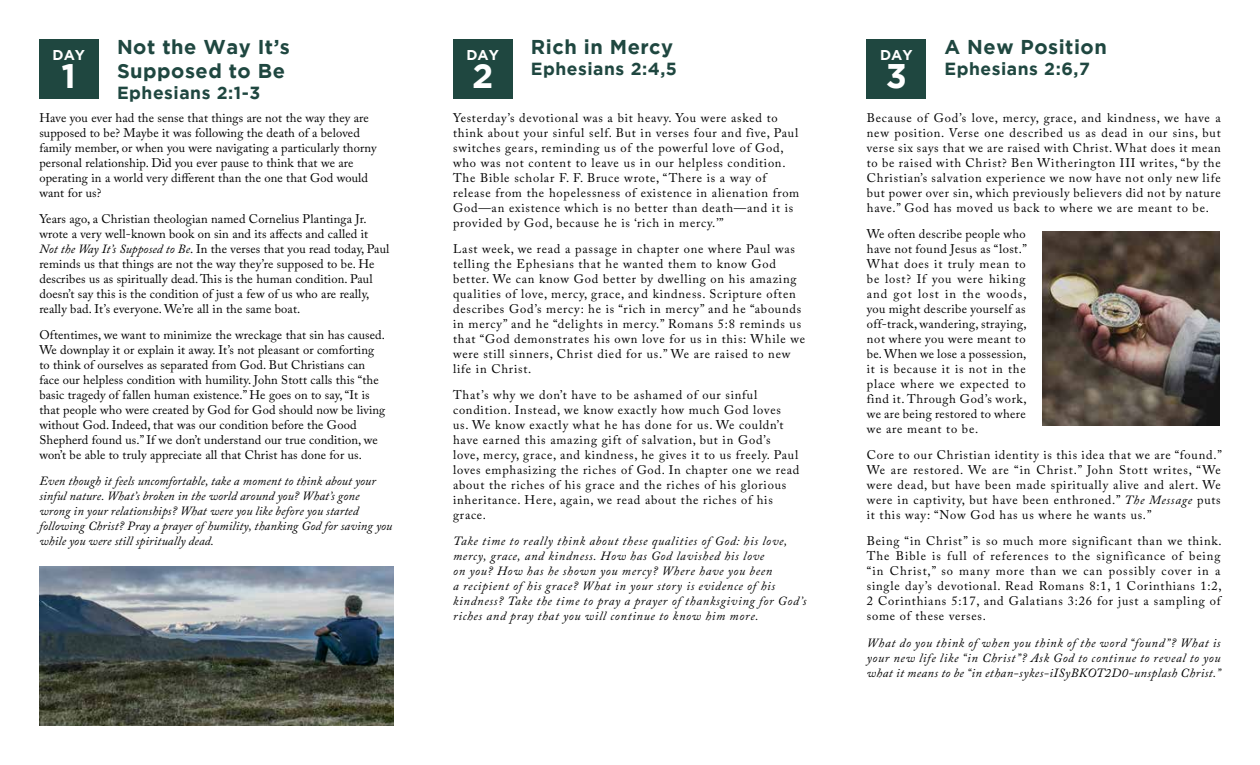
<style>
.page{position:relative;width:1260px;height:765px;background:#fff}
.page>*{position:absolute;margin:0;border:0;box-sizing:border-box;transform-origin:0 0}
.t1{font:700 34.12px "Gotham";color:#fff}
.t2{font:700 20px/24px "Gotham";letter-spacing:.025em;color:#1f4740}
.t3{font:700 17.5px "Gotham";letter-spacing:.03em;color:#1f4740}
.t4{font:700 14.25px "Gotham";color:#fff}
.t5{font:12.5px/15px "Adobe Caslon Pro";letter-spacing:.055em;color:#000101;text-align:justify}
.t6{font:12.5px/15px "Adobe Caslon Pro";letter-spacing:.01em;color:#000101}
.t7{font:italic 12.5px/15px "Adobe Caslon Pro";letter-spacing:.055em;color:#000101}
.t8{font:italic 12.5px/15px "Adobe Caslon Pro";letter-spacing:.01em;color:#000101}
.t9{font:italic 12.5px/15px "Adobe Caslon Pro";letter-spacing:.035em;color:#000101;text-align:justify}
.s1{font-style:italic}
</style>
<div class="page">
<div style="left:39px;top:39px;width:59px;height:60px;background:#1f4740"></div>
<div style="left:453px;top:39px;width:59px;height:60px;background:#1f4740"></div>
<div style="left:867px;top:39px;width:59px;height:60px;background:#1f4740"></div>
<img style="left:40px;top:566px;width:353px;height:160px">
<img style="left:1042px;top:232px;width:177px;height:193px">
<p class="t4" style="left:53px;top:47px;width:34px">DAY</p>
<h1 class="t1" style="left:62px;top:57px;width:16px">1</h1>
<h2 class="t2" style="left:117px;top:34px;width:174px">Not the Way It’s<br>Supposed to Be</h2>
<h3 class="t3" style="left:117px;top:83px;width:145px">Ephesians 2:1-3</h3>
<p class="t6" style="left:39px;top:110px;width:339px">Have you ever had the sense that things are not the way they are supposed to be? Maybe it was following the death of a beloved family member, or when you were navigating a particularly thorny personal relationship. Did you ever pause to think that we are operating in a world very different than the one that God would want for us?</p>
<p class="t6" style="left:39px;top:211px;width:351px">Years ago, a Christian theologian named Cornelius Plantinga Jr. wrote a very well-known book on sin and its affects and called it <span class="s1">Not the Way It’s Supposed to Be</span>. In the verses that you read today, Paul reminds us that things are not the way they’re supposed to be. He describes us as spiritually dead. This is the human condition. Paul doesn’t say this is the condition of just a few of us who are really, really bad. It’s everyone. We’re all in the same boat.</p>
<p class="t6" style="left:39px;top:327px;width:347px">Oftentimes, we want to minimize the wreckage that sin has caused.<br>We downplay it or explain it away. It’s not pleasant or comforting to think of ourselves as separated from God. But Christians can face our helpless condition with humility. John Stott calls this “the basic tragedy of fallen human existence.” He goes on to say, “It is that people who were created by God for God should now be living without God. Indeed, that was our condition before the Good Shepherd found us.” If we don’t understand our true condition, we won’t be able to truly appreciate all that Christ has done for us.</p>
<p class="t8" style="left:39px;top:474px;width:354px">Even though it feels uncomfortable, take a moment to think about your sinful nature. What’s broken in the world around you? What’s gone wrong in your relationships? What were you like before you started following Christ? Pray a prayer of humility, thanking God for saving you while you were still spiritually dead.</p>
<p class="t4" style="left:467px;top:47px;width:34px">DAY</p>
<h1 class="t1" style="left:472px;top:57px;width:23px">2</h1>
<h2 class="t2" style="left:531px;top:34px;width:144px">Rich in Mercy</h2>
<h3 class="t3" style="left:531px;top:59px;width:148px">Ephesians 2:4,5</h3>
<p class="t4" style="left:880px;top:47px;width:34px">DAY</p>
<h1 class="t1" style="left:886px;top:57px;width:23px">3</h1>
<h2 class="t2" style="left:945px;top:34px;width:164px">A New Position</h2>
<h3 class="t3" style="left:945px;top:59px;width:147px">Ephesians 2:6,7</h3>
<p class="t5" style="left:453px;top:110px;width:348px;text-align:left">Yesterday’s devotional was a bit heavy. You were asked to think about your sinful self. But in verses four and five, Paul switches gears, reminding us of the powerful love of God, who was not content to leave us in our helpless condition.<br>The Bible scholar F. F. Bruce wrote, “There is a way of release from the hopelessness of existence in alienation from God—an existence which is no better than death—and it is provided by God, because he is ‘rich in mercy.’”</p>
<p class="t5" style="left:453px;top:241px;width:353px;text-align:left">Last week, we read a passage in chapter one where Paul was telling the Ephesians that he wanted them to know God better. We can know God better by dwelling on his amazing qualities of love, mercy, grace, and kindness. Scripture often describes God’s mercy: he is “rich in mercy” and he “abounds in mercy” and he “delights in mercy.” Romans 5:8 reminds us that “God demonstrates his own love for us in this: While we were still sinners, Christ died for us.” We are raised to new life in Christ.</p>
<p class="t5" style="left:453px;top:387px;width:348px;text-align:left">That’s why we don’t have to be ashamed of our sinful condition. Instead, we know exactly how much God loves us. We know exactly what he has done for us. We couldn’t have earned this amazing gift of salvation, but in God’s love, mercy, grace, and kindness, he gives it to us freely. Paul loves emphasizing the riches of God. In chapter one we read about the riches of his grace and the riches of his glorious inheritance. Here, again, we read about the riches of his grace.</p>
<p class="t7" style="left:453px;top:534px;width:355px">Take time to really think about these qualities of God: his love, mercy, grace, and kindness. How has God lavished his love<br>on you? How has he shown you mercy? Where have you been<br>a recipient of his grace? What in your story is evidence of his kindness? Take the time to pray a prayer of thanksgiving for God’s riches and pray that you will continue to know him more.</p>
<p class="t5" style="left:867px;top:110px;width:355px">Because of God’s love, mercy, grace, and kindness, we have a new position. Verse one described us as dead in our sins, but verse six says that we are raised with Christ. What does it mean to be raised with Christ? Ben Witherington III writes, “by the Christian’s salvation experience we now have not only new life but power over sin, which previously believers did not by nature have.” God has moved us back to where we are meant to be.</p>
<p class="t5" style="left:867px;top:226px;width:162px">We often describe people who have not found Jesus as “lost.” What does it truly mean to be lost? If you were hiking and got lost in the woods, you might describe yourself as off-track, wandering, straying, not where you were meant to be. When we lose a possession, it is because it is not in the place where we expected to find it. Through God’s work, we are being restored to where we are meant to be.</p>
<p class="t5" style="left:867px;top:447px;width:357px">Core to our Christian identity is this idea that we are “found.” We are restored. We are “in Christ.” John Stott writes, “We were dead, but have been made spiritually alive and alert. We were in captivity, but have been enthroned.” <span class="s1">The Message</span> puts it this way: “Now God has us where he wants us.”</p>
<p class="t5" style="left:867px;top:534px;width:356px">Being “in Christ” is so much more significant than we think.<br>The Bible is full of references to the significance of being “in Christ,” so many more than we can possibly cover in a single day’s devotional. Read Romans 8:1, 1 Corinthians 1:2, 2 Corinthians 5:17, and Galatians 3:26 for just a sampling of some of these verses.</p>
<p class="t9" style="left:867px;top:635px;width:355px">What do you think of when you think of the word “found”? What is your new life like “in Christ”? Ask God to continue to reveal to you what it means to be “in ethan-sykes-iISyBKOT2D0-unsplash Christ.”</p>
</div>
